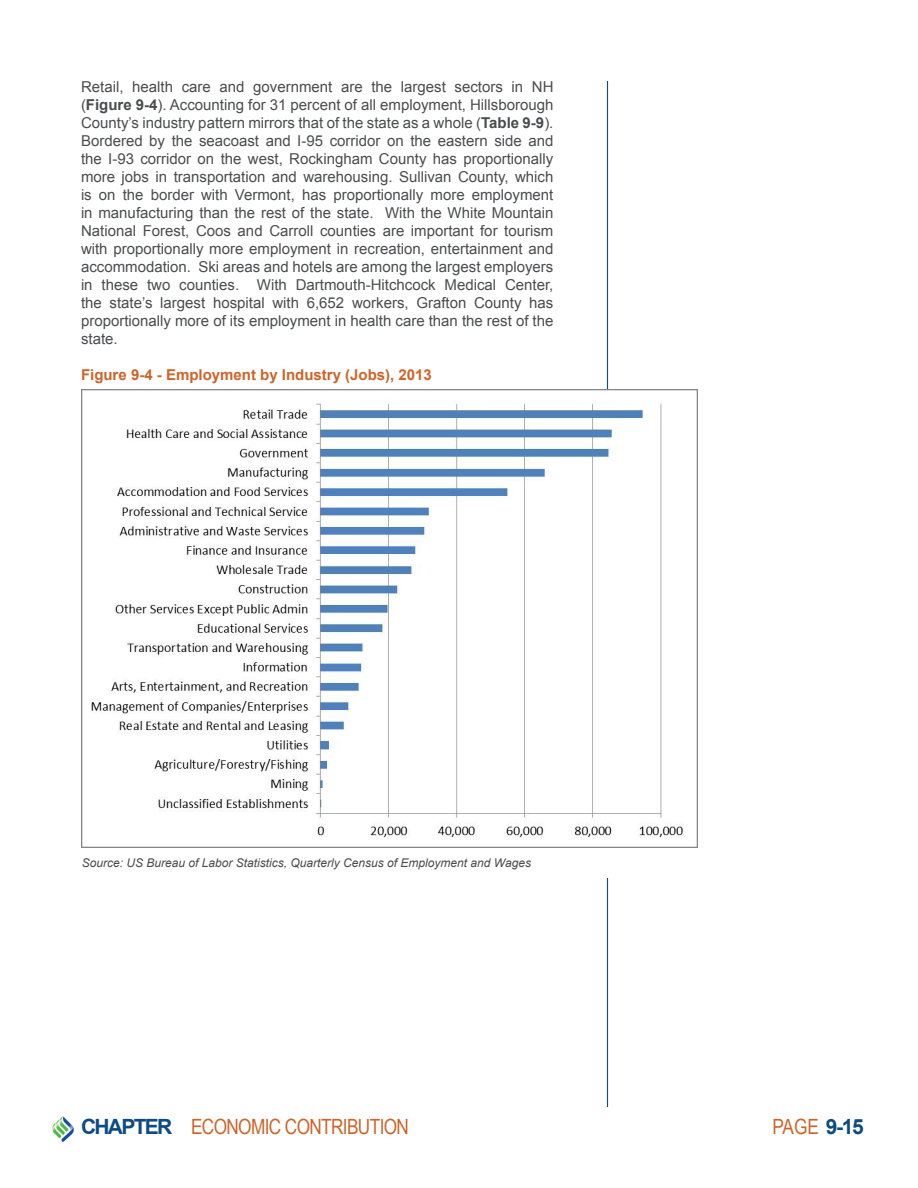
<style>
.page{position:relative;width:918px;height:1188px;background:#fff}
.page>*{position:absolute;margin:0;border:0;box-sizing:border-box;transform-origin:0 0}
.t1{font:21px "Arial Narrow";letter-spacing:-.03em;color:#cd6428}
.REGULAR_paragraph{font:15px/18px "Arial";color:#4b4c4d;text-align:justify}
.t2{font:700 15px "Arial";color:#cd6428}
.t3{font:italic 12px "Arial";color:#4b4c4d}
.s1{font-weight:700}
.s2{font-family:"Arial";font-weight:700;color:#0c4c84}
</style>
<div class="page">
<hr style="left:607px;top:81px;width:1px;height:1026px;background:#0c4c84">
<img style="left:52px;top:1116px;width:22px;height:27px">
<img style="left:81px;top:389px;width:617px;height:459px">
<p class="REGULAR_paragraph" style="left:81px;top:78px;width:474px">Retail, health care and government are the largest sectors in NH (<span class="s1">Figure 9-4</span>). Accounting for 31 percent of all employment, Hillsborough County’s industry pattern mirrors that of the state as a whole (<span class="s1">Table 9-9</span>).<br>Bordered by the seacoast and I-95 corridor on the eastern side and the I-93 corridor on the west, Rockingham County has proportionally more jobs in transportation and warehousing. Sullivan County, which is on the border with Vermont, has proportionally more employment in manufacturing than the rest of the state. With the White Mountain National Forest, Coos and Carroll counties are important for tourism with proportionally more employment in recreation, entertainment and accommodation. Ski areas and hotels are among the largest employers in these two counties. With Dartmouth-Hitchcock Medical Center, the state’s largest hospital with 6,652 workers, Grafton County has proportionally more of its employment in health care than the rest of the state.</p>
<p class="t2" style="left:81px;top:365px;width:352px">Figure 9-4 - Employment by Industry (Jobs), 2013</p>
<p class="t3" style="left:82px;top:855px;width:451px">Source: US Bureau of Labor Statistics, Quarterly Census of Employment and Wages</p>
<h1 class="t1" style="left:81px;top:1111px;width:330px"><span class="s2">CHAPTER</span> ECONOMIC CONTRIBUTION</h1>
<p class="t1" style="left:772px;top:1111px;width:93px">PAGE <span class="s2">9-15</span></p>
</div>
